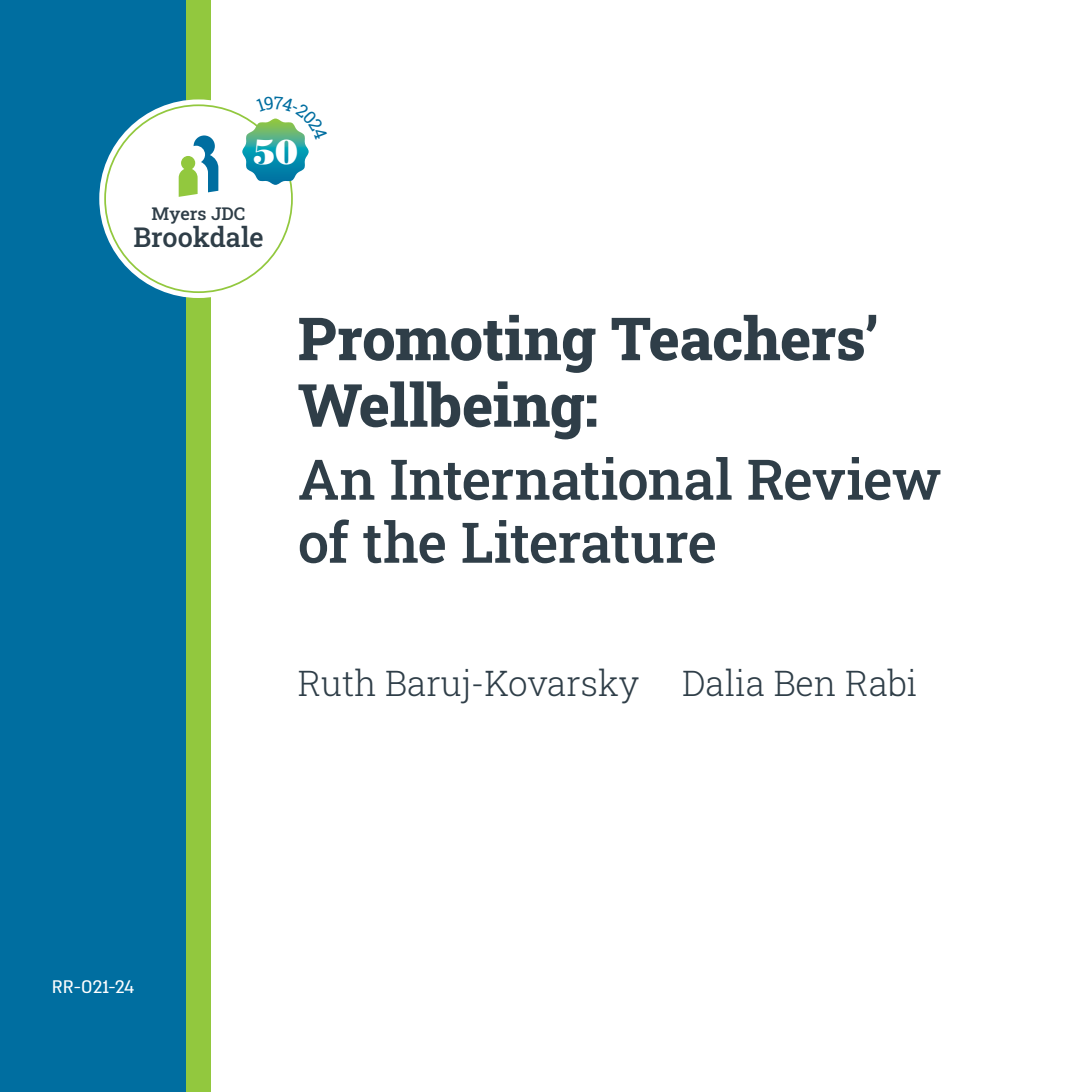
<style>
.page{position:relative;width:1092px;height:1092px;background:#fff}
.page>*{position:absolute;margin:0;border:0;box-sizing:border-box;transform-origin:0 0}
.כותרת_באנגלית{font:800 59.5px/66.5px "Roboto Slab";letter-spacing:-.01em;color:#2f3e48}
.כותרת_משנה_אנגלית{font:500 56px/63px "Roboto Slab";letter-spacing:-.015em;color:#2f3e48}
.t1{font:35.52px "Guttman Stam Normal";color:#fff}
.כותבים_באנגלית{font:300 35px "Roboto Slab";color:#2f3e48}
.t2{font:500 27.12px "Roboto Slab";letter-spacing:-.005em;color:#2f3e48}
.דמ_באנגלית{font:21px "Almoni Neue DL4.0 AAA";color:#fff}
.t3{font:500 17.5px "Roboto Slab";color:#2f3e48}
</style>
<div class="page">
<div style="left:0;top:0;width:186px;height:1091px;background:#006ea0"></div>
<div style="left:186px;top:0;width:25px;height:1091px;background:#92c83e"></div>
<div style="left:99px;top:99px;width:199px;height:199px;background:#fff;border-radius:50%"></div>
<svg style="left:179px;top:135px;width:39px;height:62px"></svg>
<svg style="left:242px;top:115px;width:67px;height:70px"></svg>
<p class="t1" style="left:253px;top:126px;width:47px">50</p>
<p class="t3" style="left:152px;top:202px;width:95px">Myers JDC</p>
<p class="t2" style="left:133px;top:218px;width:132px">Brookdale</p>
<p class="כותרת_באנגלית" style="left:298px;top:304px;width:582px">Promoting Teachers’<br>Wellbeing:</p>
<p class="כותרת_משנה_אנגלית" style="left:298px;top:446px;width:645px">An International Review of the Literature</p>
<p class="כותבים_באנגלית" style="left:298px;top:659px;width:621px">Ruth Baruj-Kovarsky Dalia Ben Rabi</p>
<p class="דמ_באנגלית" style="left:52px;top:969px;width:84px">RR-021-24</p>
</div>
